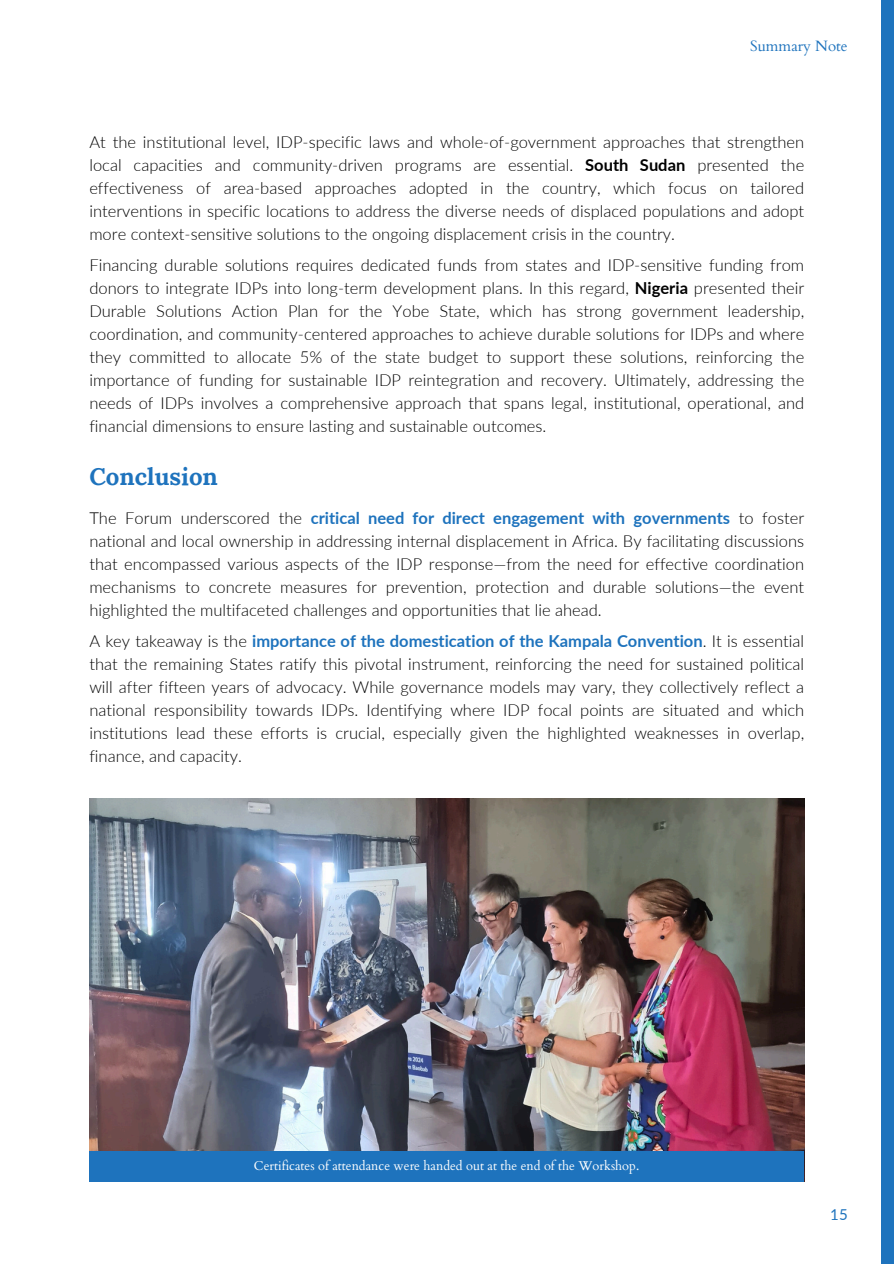
<style>
.page{position:relative;width:894px;height:1264px;background:#fff}
.page>*{position:absolute;margin:0;border:0;box-sizing:border-box;transform-origin:0 0}
.t1{font:700 24px "Lora";color:#1e73bd}
.t2{font:300 16.5px/23px "Lato";color:#000;text-align:justify}
.t3{font:15px "Cardo";color:#1e73bd}
.t4{font:15px "Lato";color:#1e73bd}
.t5{font:12.75px "Cardo";color:#fff}
.s1{font-weight:700}
.s2{font-weight:700;color:#1e73bd}
</style>
<div class="page">
<div style="left:880px;top:0;width:13px;height:1263px;background:#1e73bd"></div>
<img style="left:89px;top:798px;width:715px;height:353px">
<div style="left:89px;top:1151px;width:715px;height:30px;background:#1e73bd"></div>
<p class="t3" style="left:750px;top:36px;width:99px">Summary Note</p>
<h2 class="t2" style="left:89px;top:130px;width:716px">At the institutional level, IDP-specific laws and whole-of-government approaches that strengthen local capacities and community-driven programs are essential. <span class="s1">South Sudan</span> presented the effectiveness of area-based approaches adopted in the country, which focus on tailored interventions in specific locations to address the diverse needs of displaced populations and adopt more context-sensitive solutions to the ongoing displacement crisis in the country.</h2>
<h2 class="t2" style="left:89px;top:253px;width:716px">Financing durable solutions requires dedicated funds from states and IDP-sensitive funding from donors to integrate IDPs into long-term development plans. In this regard, <span class="s1">Nigeria</span> presented their Durable Solutions Action Plan for the Yobe State, which has strong government leadership, coordination, and community-centered approaches to achieve durable solutions for IDPs and where they committed to allocate 5% of the state budget to support these solutions, reinforcing the importance of funding for sustainable IDP reintegration and recovery. Ultimately, addressing the needs of IDPs involves a comprehensive approach that spans legal, institutional, operational, and financial dimensions to ensure lasting and sustainable outcomes.</h2>
<h2 class="t1" style="left:89px;top:461px;width:130px">Conclusion</h2>
<h1 class="t2" style="left:89px;top:506px;width:716px">The Forum underscored the <span class="s2">critical need for direct engagement with governments</span> to foster national and local ownership in addressing internal displacement in Africa. By facilitating discussions that encompassed various aspects of the IDP response—from the need for effective coordination mechanisms to concrete measures for prevention, protection and durable solutions—the event highlighted the multifaceted challenges and opportunities that lie ahead.</h1>
<h2 class="t2" style="left:89px;top:629px;width:716px">A key takeaway is the <span class="s2">importance of the domestication of the Kampala Convention</span>. It is essential that the remaining States ratify this pivotal instrument, reinforcing the need for sustained political will after fifteen years of advocacy. While governance models may vary, they collectively reflect a national responsibility towards IDPs. Identifying where IDP focal points are situated and which institutions lead these efforts is crucial, especially given the highlighted weaknesses in overlap, finance, and capacity.</h2>
<p class="t5" style="left:254px;top:1157px;width:386px">Certificates of attendance were handed out at the end of the Workshop.</p>
<h2 class="t4" style="left:830px;top:1204px;width:19px">15</h2>
</div>
